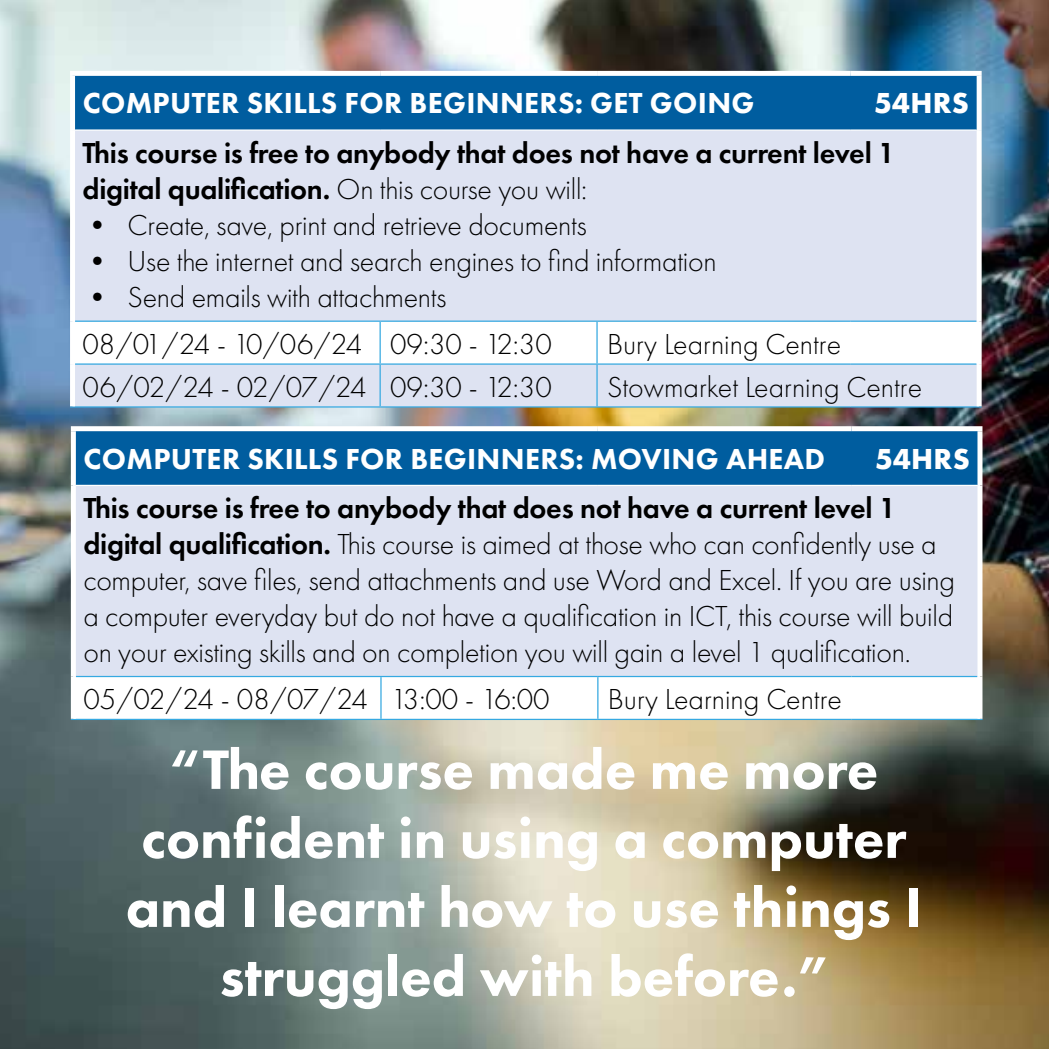
<style>
.page{position:relative;width:1049px;height:1049px;background:#fff}
.page>*{position:absolute;margin:0;border:0;box-sizing:border-box;transform-origin:0 0}
.t1{font:800 57.5px/69px "Futura PT";color:#fff;text-align:center}
.t2{font:300 30px/36px "Futura PT";letter-spacing:-.01em;color:#000}
.t3{font:600 30px/36px "Futura PT";letter-spacing:-.01em;color:#000}
.t4{font:800 30px "Futura PT";letter-spacing:.01em;color:#fff}
.t5{font:300 30px "Futura PT";letter-spacing:-.03em;color:#000}
.t6{font:700 30px "Futura PT";letter-spacing:.005em;color:#fff}
.s1{font-weight:300}
.s2{font-weight:600}
</style>
<div class="page">
<img style="left:0;top:0;width:1049px;height:1049px">
<div style="left:75px;top:76px;width:901px;height:53px;background:#005d9f"></div>
<div style="left:75px;top:131px;width:901px;height:275px;background:#dee3f2"></div>
<svg style="left:75px;top:322px;width:901px;height:41px"></svg>
<hr style="left:75px;top:320px;width:305px;height:2px;background:#36a9e1">
<hr style="left:380px;top:320px;width:217px;height:2px;background:#36a9e1">
<hr style="left:379px;top:322px;width:2px;height:41px;background:#36a9e1">
<hr style="left:597px;top:320px;width:254px;height:2px;background:#36a9e1">
<hr style="left:596px;top:322px;width:2px;height:41px;background:#36a9e1">
<hr style="left:851px;top:320px;width:125px;height:2px;background:#36a9e1">
<hr style="left:75px;top:363px;width:305px;height:2px;background:#36a9e1">
<hr style="left:380px;top:363px;width:217px;height:2px;background:#36a9e1">
<hr style="left:379px;top:365px;width:2px;height:41px;background:#36a9e1">
<hr style="left:597px;top:363px;width:254px;height:2px;background:#36a9e1">
<hr style="left:596px;top:365px;width:2px;height:41px;background:#36a9e1">
<hr style="left:851px;top:363px;width:125px;height:2px;background:#36a9e1">
<hr style="left:70px;top:406px;width:310px;height:2px;background:#36a9e1">
<hr style="left:380px;top:406px;width:217px;height:2px;background:#36a9e1">
<hr style="left:597px;top:406px;width:254px;height:2px;background:#36a9e1">
<hr style="left:851px;top:406px;width:130px;height:2px;background:#36a9e1">
<hr style="left:75px;top:129px;width:305px;height:2px;background:#fff">
<hr style="left:380px;top:129px;width:217px;height:2px;background:#fff">
<hr style="left:597px;top:129px;width:254px;height:2px;background:#fff">
<hr style="left:851px;top:129px;width:125px;height:2px;background:#fff">
<div style="left:70px;top:71px;width:310px;height:5px;background:#fff"></div>
<div style="left:70px;top:76px;width:5px;height:54px;background:#fff"></div>
<div style="left:380px;top:71px;width:217px;height:5px;background:#fff"></div>
<div style="left:597px;top:71px;width:254px;height:5px;background:#fff"></div>
<div style="left:851px;top:71px;width:130px;height:5px;background:#fff"></div>
<div style="left:976px;top:76px;width:5px;height:54px;background:#fff"></div>
<div style="left:70px;top:130px;width:5px;height:191px;background:#fff"></div>
<div style="left:976px;top:130px;width:5px;height:191px;background:#fff"></div>
<div style="left:70px;top:321px;width:5px;height:43px;background:#fff"></div>
<div style="left:976px;top:321px;width:5px;height:43px;background:#fff"></div>
<div style="left:70px;top:364px;width:5px;height:42px;background:#fff"></div>
<div style="left:976px;top:364px;width:5px;height:42px;background:#fff"></div>
<div style="left:76px;top:431px;width:901px;height:54px;background:#005d9f"></div>
<div style="left:73px;top:485px;width:907px;height:191px;background:#dee3f2"></div>
<svg style="left:76px;top:677px;width:901px;height:42px"></svg>
<hr style="left:76px;top:676px;width:305px;height:1px;background:#36a9e1">
<hr style="left:381px;top:676px;width:217px;height:1px;background:#36a9e1">
<hr style="left:380px;top:677px;width:2px;height:42px;background:#36a9e1">
<hr style="left:598px;top:676px;width:253px;height:1px;background:#36a9e1">
<hr style="left:597px;top:677px;width:1px;height:42px;background:#36a9e1">
<hr style="left:851px;top:676px;width:126px;height:1px;background:#36a9e1">
<hr style="left:71px;top:719px;width:310px;height:1px;background:#36a9e1">
<hr style="left:381px;top:719px;width:217px;height:1px;background:#36a9e1">
<hr style="left:598px;top:719px;width:253px;height:1px;background:#36a9e1">
<hr style="left:851px;top:719px;width:131px;height:1px;background:#36a9e1">
<hr style="left:76px;top:485px;width:305px;height:1px;background:#fff">
<hr style="left:381px;top:485px;width:217px;height:1px;background:#fff">
<hr style="left:598px;top:485px;width:253px;height:1px;background:#fff">
<hr style="left:851px;top:485px;width:126px;height:1px;background:#fff">
<div style="left:71px;top:426px;width:310px;height:5px;background:#fff"></div>
<div style="left:71px;top:431px;width:5px;height:54px;background:#fff"></div>
<div style="left:381px;top:426px;width:217px;height:5px;background:#fff"></div>
<div style="left:598px;top:426px;width:253px;height:5px;background:#fff"></div>
<div style="left:851px;top:426px;width:131px;height:5px;background:#fff"></div>
<div style="left:977px;top:431px;width:5px;height:54px;background:#fff"></div>
<div style="left:71px;top:485px;width:5px;height:191px;background:#fff"></div>
<div style="left:977px;top:485px;width:5px;height:191px;background:#fff"></div>
<div style="left:71px;top:676px;width:5px;height:43px;background:#fff"></div>
<div style="left:977px;top:676px;width:5px;height:43px;background:#fff"></div>
<p class="t4" style="left:83px;top:84px;width:673px">COMPUTER SKILLS FOR BEGINNERS: GET GOING</p>
<p class="t6" style="left:874px;top:84px;width:96px">54HRS</p>
<p class="t3" style="left:83px;top:135px;width:814px">This course is free to anybody that does not have a current level 1 digital qualification. <span class="s1">On this course you will:</span></p>
<p class="t2" style="left:83px;top:207px;width:506px">• Create, save, print and retrieve documents</p>
<p class="t2" style="left:83px;top:243px;width:636px">• Use the internet and search engines to find information</p>
<p class="t2" style="left:83px;top:274px;width:471px;line-height:47px">• Send emails with attachments<br>08/01/24 - 10/06/24 09:30 - 12:30</p>
<p class="t2" style="left:607px;top:326px;width:236px">Bury Learning Centre</p>
<p class="t5" style="left:83px;top:370px;width:471px">06/02/24 - 02/07/24 09:30 - 12:30</p>
<p class="t2" style="left:607px;top:369px;width:317px">Stowmarket Learning Centre</p>
<p class="t4" style="left:84px;top:440px;width:743px">COMPUTER SKILLS FOR BEGINNERS: MOVING AHEAD</p>
<p class="t6" style="left:875px;top:439px;width:96px">54HRS</p>
<p class="t2" style="left:83px;top:490px;width:873px"><span class="s2">This course is free to anybody that does not have a current level 1 digital qualification.</span> This course is aimed at those who can confidently use a computer, save files, send attachments and use Word and Excel. If you are using a computer everyday but do not have a qualification in ICT, this course will build on your existing skills and on completion you will gain a level 1 qualification.</p>
<p class="t5" style="left:83px;top:682px;width:468px">05/02/24 - 08/07/24 13:00 - 16:00</p>
<p class="t2" style="left:608px;top:682px;width:236px">Bury Learning Centre</p>
<h1 class="t1" style="left:126px;top:734px;width:798px">“The course made me more confident in using a computer and I learnt how to use things I struggled with before.”</h1>
</div>
